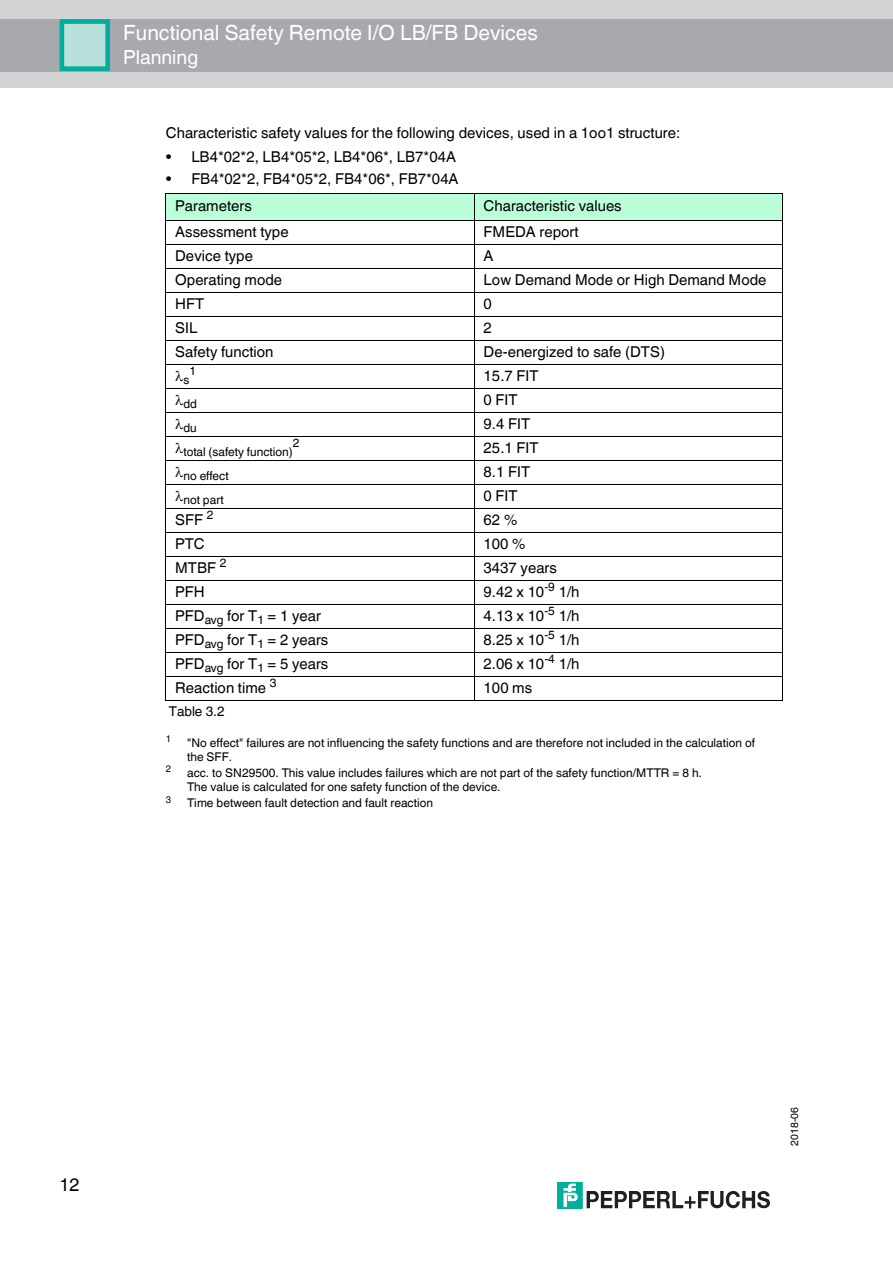
<style>
.page{position:relative;width:893px;height:1263px;background:#fff}
.page>*{position:absolute;margin:0;border:0;box-sizing:border-box;transform-origin:0 0}
.t1{font:21px "Helvetica World";color:#fff}
.t2{font:19.5px "Helvetica World";color:#fff}
.t3{font:18px "Helvetica World";color:#000}
.t4{font:15px/27px "Helvetica World";color:#000}
.t5{font:13.5px "Helvetica World";color:#000}
.t6{font:12px/13.5px "Helvetica World";color:#000}
.t7{font:10.5px "Helvetica World";letter-spacing:.005em;color:#000}
.t8{font:9.6px "Helvetica World";color:#000}
</style>
<div class="page">
<div style="left:0;top:0;width:892px;height:87px;background:#d1d3d4"></div>
<div style="left:0;top:19px;width:892px;height:52px;background:#a7a9ac"></div>
<div style="left:60px;top:20px;width:48px;height:50px;background:#b8e1dc"></div>
<div style="left:60px;top:19px;width:50px;height:52px;border:5px solid #00ae9c"></div>
<div style="left:557px;top:1182px;width:25px;height:26px;background:#00ae9c"></div>
<svg style="left:563px;top:1184px;width:15px;height:23px"></svg>
<svg style="left:586px;top:1191px;width:184px;height:18px"></svg>
<div style="left:166px;top:194px;width:308px;height:27px;background:#baffd9"></div>
<div style="left:474px;top:194px;width:308px;height:27px;background:#baffd9"></div>
<hr style="left:165px;top:194px;width:1px;height:506px;background:#000">
<hr style="left:474px;top:193px;width:1px;height:508px;background:#000">
<hr style="left:782px;top:194px;width:1px;height:506px;background:#000">
<hr style="left:165px;top:193px;width:618px;height:1px;background:#000">
<hr style="left:165px;top:220px;width:618px;height:1px;background:#000">
<hr style="left:165px;top:244px;width:618px;height:1px;background:#000">
<hr style="left:165px;top:268px;width:618px;height:1px;background:#000">
<hr style="left:165px;top:292px;width:618px;height:1px;background:#000">
<hr style="left:165px;top:316px;width:618px;height:1px;background:#000">
<hr style="left:165px;top:340px;width:618px;height:1px;background:#000">
<hr style="left:165px;top:364px;width:618px;height:1px;background:#000">
<hr style="left:165px;top:388px;width:618px;height:1px;background:#000">
<hr style="left:165px;top:412px;width:618px;height:1px;background:#000">
<hr style="left:165px;top:436px;width:618px;height:1px;background:#000">
<hr style="left:165px;top:460px;width:618px;height:1px;background:#000">
<hr style="left:165px;top:484px;width:618px;height:1px;background:#000">
<hr style="left:165px;top:508px;width:618px;height:1px;background:#000">
<hr style="left:165px;top:532px;width:618px;height:1px;background:#000">
<hr style="left:165px;top:556px;width:618px;height:1px;background:#000">
<hr style="left:165px;top:580px;width:618px;height:1px;background:#000">
<hr style="left:165px;top:604px;width:618px;height:1px;background:#000">
<hr style="left:165px;top:628px;width:618px;height:1px;background:#000">
<hr style="left:165px;top:652px;width:618px;height:1px;background:#000">
<hr style="left:165px;top:676px;width:618px;height:1px;background:#000">
<hr style="left:165px;top:700px;width:618px;height:1px;background:#000">
<h1 class="t1" style="left:123px;top:15px;width:416px">Functional Safety Remote I/O LB/FB Devices</h1>
<h2 class="t2" style="left:123px;top:41px;width:76px">Planning</h2>
<p class="t4" style="left:166px;top:117px;width:516px">Characteristic safety values for the following devices, used in a 1oo1 structure:</p>
<p class="t4" style="left:166px;top:141px;width:292px">• LB4*02*2, LB4*05*2, LB4*06*, LB7*04A</p>
<p class="t4" style="left:175px;top:164px;width:285px;text-indent:-9px">• FB4*02*2, FB4*05*2, FB4*06*, FB7*04A<br>Parameters</p>
<p class="t4" style="left:483px;top:191px;width:140px">Characteristic values</p>
<p class="t4" style="left:175px;top:216px;width:115px">Assessment type</p>
<p class="t4" style="left:483px;top:216px;width:96px">FMEDA report</p>
<p class="t4" style="left:175px;top:240px;width:79px">Device type</p>
<p class="t4" style="left:483px;top:240px;width:11px">A</p>
<p class="t4" style="left:175px;top:264px;width:108px">Operating mode</p>
<p class="t4" style="left:483px;top:264px;width:284px">Low Demand Mode or High Demand Mode</p>
<p class="t4" style="left:175px;top:288px;width:30px">HFT</p>
<p class="t4" style="left:483px;top:288px;width:10px">0</p>
<p class="t4" style="left:175px;top:312px;width:24px">SIL</p>
<p class="t4" style="left:483px;top:312px;width:10px">2</p>
<p class="t4" style="left:175px;top:336px;width:100px">Safety function</p>
<p class="t4" style="left:483px;top:336px;width:183px">De-energized to safe (DTS)</p>
<p class="t6" style="left:175px;top:372px;width:16px">●s</p>
<p class="t6" style="left:189px;top:362px;width:8px">1</p>
<p class="t4" style="left:483px;top:360px;width:56px">15.7 FIT</p>
<p class="t6" style="left:175px;top:396px;width:23px">●dd</p>
<p class="t4" style="left:483px;top:384px;width:35px">0 FIT</p>
<p class="t6" style="left:175px;top:420px;width:23px">●du</p>
<p class="t4" style="left:483px;top:408px;width:48px">9.4 FIT</p>
<p class="t6" style="left:175px;top:444px;width:119px">●total (safety function)</p>
<p class="t6" style="left:293px;top:434px;width:8px">2</p>
<p class="t4" style="left:483px;top:432px;width:56px">25.1 FIT</p>
<p class="t6" style="left:175px;top:468px;width:55px">●no effect</p>
<p class="t4" style="left:483px;top:456px;width:48px">8.1 FIT</p>
<p class="t6" style="left:175px;top:492px;width:50px">●not part</p>
<p class="t4" style="left:483px;top:480px;width:35px">0 FIT</p>
<p class="t4" style="left:175px;top:504px;width:40px">SFF <sup>2</sup></p>
<p class="t4" style="left:483px;top:504px;width:35px">62 %</p>
<p class="t4" style="left:175px;top:528px;width:31px">PTC</p>
<p class="t4" style="left:483px;top:528px;width:43px">100 %</p>
<p class="t4" style="left:175px;top:552px;width:53px">MTBF <sup>2</sup></p>
<p class="t4" style="left:483px;top:552px;width:75px">3437 years</p>
<p class="t4" style="left:175px;top:576px;width:31px">PFH</p>
<p class="t4" style="left:483px;top:576px;width:97px">9.42 x 10<sup>-9</sup> 1/h</p>
<p class="t4" style="left:175px;top:600px;width:147px">PFD<sub>avg</sub> for T<sub>1</sub> = 1 year</p>
<p class="t4" style="left:483px;top:600px;width:97px">4.13 x 10<sup>-5</sup> 1/h</p>
<p class="t4" style="left:175px;top:624px;width:155px">PFD<sub>avg</sub> for T<sub>1</sub> = 2 years</p>
<p class="t4" style="left:483px;top:624px;width:97px">8.25 x 10<sup>-5</sup> 1/h</p>
<p class="t4" style="left:175px;top:648px;width:155px">PFD<sub>avg</sub> for T<sub>1</sub> = 5 years</p>
<p class="t4" style="left:483px;top:648px;width:97px">2.06 x 10<sup>-4</sup> 1/h</p>
<p class="t4" style="left:175px;top:672px;width:103px">Reaction time <sup>3</sup></p>
<p class="t4" style="left:483px;top:672px;width:50px">100 ms</p>
<p class="t5" style="left:169px;top:700px;width:57px">Table 3.2</p>
<p class="t8" style="left:166px;top:731px;width:7px">1</p>
<p class="t6" style="left:187px;top:735px;width:569px">"No effect" failures are not influencing the safety functions and are therefore not included in the calculation of the SFF.</p>
<p class="t8" style="left:166px;top:761px;width:7px">2</p>
<p class="t6" style="left:187px;top:765px;width:516px">acc. to SN29500. This value includes failures which are not part of the safety function/MTTR = 8 h.<br>The value is calculated for one safety function of the device.</p>
<p class="t8" style="left:166px;top:791px;width:7px">3</p>
<p class="t6" style="left:187px;top:795px;width:247px">Time between fault detection and fault reaction</p>
<p class="t3" style="left:59px;top:1170px;width:21px">12</p>
<p class="t7" style="left:786px;top:1146px;width:40px;rotate:-90deg">2018-06</p>
</div>
